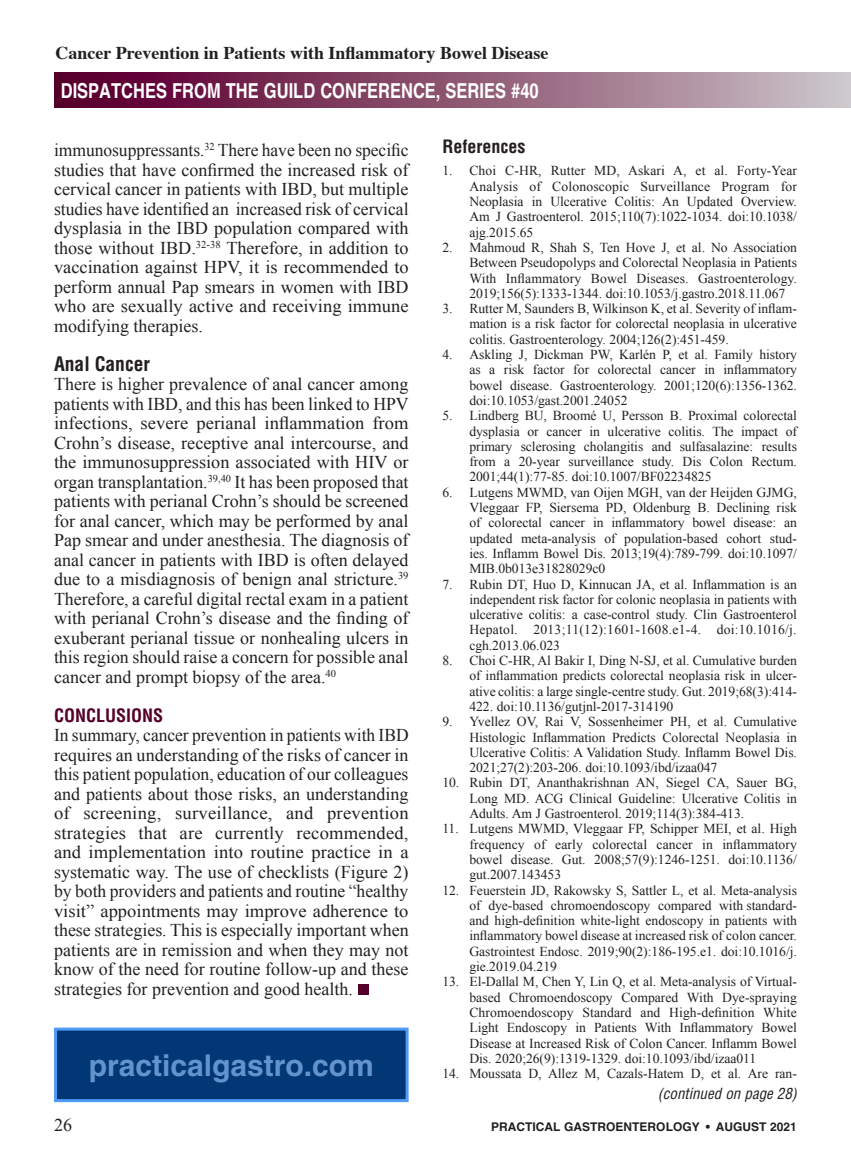
<style>
.page{position:relative;width:851px;height:1161px;background:#fff}
.page>*{position:absolute;margin:0;border:0;box-sizing:border-box;transform-origin:0 0}
.t1{font:700 30px "Helvetica";color:#6393cd}
.t2{font:700 20.7px "Helvetica";color:#fff;scale:.8 1}
.A_Subhead_first_line{font:700 condensed 19.5px "Helvetica";color:#231f20}
.A_Body_Copy-1st_P{font:18px/19.5px "Times New Roman";color:#231f20;text-align:justify}
.t3{font:700 18px "Times";color:#231f20}
._1_Head{font:700 condensed 18px "Helvetica";color:#540028}
.A_Reference_Title{font:700 condensed 18px "Helvetica LT Std";color:#231f20}
.Continued_ON_FROM{font:italic condensed 15px "Helvetica";color:#231f20}
.t4{font:13.65px/15.3px "Times New Roman";letter-spacing:-.005em;color:#231f20;text-align:justify}
.t5{font:700 12px "Helvetica";color:#231f20}
</style>
<div class="page">
<div style="left:54px;top:73px;width:796px;height:35px;background:linear-gradient(to right,#540024,#cac1c6)"></div>
<div style="left:357px;top:984px;width:11px;height:10px;background:#540028"></div>
<div style="left:54px;top:1028px;width:354px;height:74px;background:#013775;border:3px solid #509bf8"></div>
<h3 class="t3" style="left:56px;top:35px;width:494px">Cancer Prevention in Patients with Inflammatory Bowel Disease</h3>
<h2 class="t2" style="left:61px;top:78px;width:599px">DISPATCHES FROM THE GUILD CONFERENCE, SERIES #40</h2>
<p class="A_Body_Copy-1st_P" style="left:54px;top:140px;width:356px">immunosuppressants.<sup>32</sup> There have been no specific studies that have confirmed the increased risk of cervical cancer in patients with IBD, but multiple studies have identified an increased risk of cervical dysplasia in the IBD population compared with those without IBD.<sup>32-38</sup> Therefore, in addition to vaccination against HPV, it is recommended to perform annual Pap smears in women with IBD who are sexually active and receiving immune modifying therapies.</p>
<p class="A_Subhead_first_line" style="left:54px;top:351px;width:97px">Anal Cancer</p>
<p class="A_Body_Copy-1st_P" style="left:54px;top:374px;width:356px">There is higher prevalence of anal cancer among patients with IBD, and this has been linked to HPV infections, severe perianal inflammation from Crohn’s disease, receptive anal intercourse, and the immunosuppression associated with HIV or organ transplantation.<sup>39,40</sup> It has been proposed that patients with perianal Crohn’s should be screened for anal cancer, which may be performed by anal Pap smear and under anesthesia. The diagnosis of anal cancer in patients with IBD is often delayed due to a misdiagnosis of benign anal stricture.<sup>39<br></sup>Therefore, a careful digital rectal exam in a patient with perianal Crohn’s disease and the finding of exuberant perianal tissue or nonhealing ulcers in this region should raise a concern for possible anal cancer and prompt biopsy of the area.<sup>40</sup></p>
<p class="_1_Head" style="left:54px;top:704px;width:111px">CONCLUSIONS</p>
<p class="A_Body_Copy-1st_P" style="left:54px;top:725px;width:356px">In summary, cancer prevention in patients with IBD requires an understanding of the risks of cancer in this patient population, education of our colleagues and patients about those risks, an understanding of screening, surveillance, and prevention strategies that are currently recommended, and implementation into routine practice in a systematic way. The use of checklists (Figure 2) by both providers and patients and routine “healthy visit” appointments may improve adherence to these strategies. This is especially important when patients are in remission and when they may not know of the need for routine follow-up and these strategies for prevention and good health.</p>
<p class="t1" style="left:89px;top:1048px;width:287px">practicalgastro.com</p>
<p class="A_Reference_Title" style="left:442px;top:136px;width:84px">References</p>
<p class="t4" style="left:469px;top:163px;width:329px;text-indent:-27px">1. Choi C-HR, Rutter MD, Askari A, et al. Forty-Year Analysis of Colonoscopic Surveillance Program for Neoplasia in Ulcerative Colitis: An Updated Overview.<br>Am J Gastroenterol. 2015;110(7):1022-1034. doi:10.1038/ ajg.2015.65</p>
<p class="t4" style="left:469px;top:239px;width:329px;text-indent:-27px">2. Mahmoud R, Shah S, Ten Hove J, et al. No Association Between Pseudopolyps and Colorectal Neoplasia in Patients With Inflammatory Bowel Diseases. Gastroenterology.<br>2019;156(5):1333-1344. doi:10.1053/j.gastro.2018.11.067</p>
<p class="t4" style="left:469px;top:301px;width:329px;text-indent:-27px">3. Rutter M, Saunders B, Wilkinson K, et al. Severity of inflam&shy;mation is a risk factor for colorectal neoplasia in ulcerative colitis. Gastroenterology. 2004;126(2):451-459.</p>
<p class="t4" style="left:469px;top:347px;width:329px;text-indent:-27px">4. Askling J, Dickman PW, Karlén P, et al. Family history as a risk factor for colorectal cancer in inflammatory bowel disease. Gastroenterology. 2001;120(6):1356-1362. doi:10.1053/gast.2001.24052</p>
<p class="t4" style="left:469px;top:408px;width:329px;text-indent:-27px">5. Lindberg BU, Broomé U, Persson B. Proximal colorectal dysplasia or cancer in ulcerative colitis. The impact of primary sclerosing cholangitis and sulfasalazine: results from a 20-year surveillance study. Dis Colon Rectum.<br>2001;44(1):77-85. doi:10.1007/BF02234825</p>
<p class="t4" style="left:469px;top:484px;width:329px;text-indent:-27px">6. Lutgens MWMD, van Oijen MGH, van der Heijden GJMG, Vleggaar FP, Siersema PD, Oldenburg B. Declining risk of colorectal cancer in inflammatory bowel disease: an updated meta-analysis of population-based cohort stud&shy;ies. Inflamm Bowel Dis. 2013;19(4):789-799. doi:10.1097/ MIB.0b013e31828029c0</p>
<p class="t4" style="left:469px;top:576px;width:329px;text-indent:-27px">7. Rubin DT, Huo D, Kinnucan JA, et al. Inflammation is an independent risk factor for colonic neoplasia in patients with ulcerative colitis: a case-control study. Clin Gastroenterol Hepatol. 2013;11(12):1601-1608.e1-4. doi:10.1016/j. cgh.2013.06.023</p>
<p class="t4" style="left:469px;top:653px;width:329px;text-indent:-27px">8. Choi C-HR, Al Bakir I, Ding N-SJ, et al. Cumulative burden of inflammation predicts colorectal neoplasia risk in ulcer&shy;ative colitis: a large single-centre study. Gut. 2019;68(3):414- 422. doi:10.1136/gutjnl-2017-314190</p>
<p class="t4" style="left:469px;top:714px;width:329px;text-indent:-27px">9. Yvellez OV, Rai V, Sossenheimer PH, et al. Cumulative Histologic Inflammation Predicts Colorectal Neoplasia in Ulcerative Colitis: A Validation Study. Inflamm Bowel Dis.<br>2021;27(2):203-206. doi:10.1093/ibd/izaa047</p>
<p class="t4" style="left:469px;top:775px;width:329px;text-indent:-27px">10. Rubin DT, Ananthakrishnan AN, Siegel CA, Sauer BG, Long MD. ACG Clinical Guideline: Ulcerative Colitis in Adults. Am J Gastroenterol. 2019;114(3):384-413.</p>
<p class="t4" style="left:469px;top:821px;width:329px;text-indent:-27px">11. Lutgens MWMD, Vleggaar FP, Schipper MEI, et al. High frequency of early colorectal cancer in inflammatory bowel disease. Gut. 2008;57(9):1246-1251. doi:10.1136/ gut.2007.143453</p>
<p class="t4" style="left:469px;top:882px;width:329px;text-indent:-27px">12. Feuerstein JD, Rakowsky S, Sattler L, et al. Meta-analysis of dye-based chromoendoscopy compared with standard&shy;and high-definition white-light endoscopy in patients with inflammatory bowel disease at increased risk of colon cancer.<br>Gastrointest Endosc. 2019;90(2):186-195.e1. doi:10.1016/j. gie.2019.04.219</p>
<p class="t4" style="left:469px;top:974px;width:329px;text-indent:-27px">13. El-Dallal M, Chen Y, Lin Q, et al. Meta-analysis of Virtual&shy;based Chromoendoscopy Compared With Dye-spraying Chromoendoscopy Standard and High-definition White Light Endoscopy in Patients With Inflammatory Bowel Disease at Increased Risk of Colon Cancer. Inflamm Bowel Dis. 2020;26(9):1319-1329. doi:10.1093/ibd/izaa011</p>
<p class="t4" style="left:442px;top:1066px;width:356px">14. Moussata D, Allez M, Cazals-Hatem D, et al. Are ran-</p>
<p class="Continued_ON_FROM" style="left:657px;top:1085px;width:141px">(continued on page 28)</p>
<h3 class="A_Body_Copy-1st_P" style="left:54px;top:1115px;width:19px">26</h3>
<p class="t5" style="left:491px;top:1119px;width:307px">PRACTICAL GASTROENTEROLOGY • AUGUST 2021</p>
</div>
